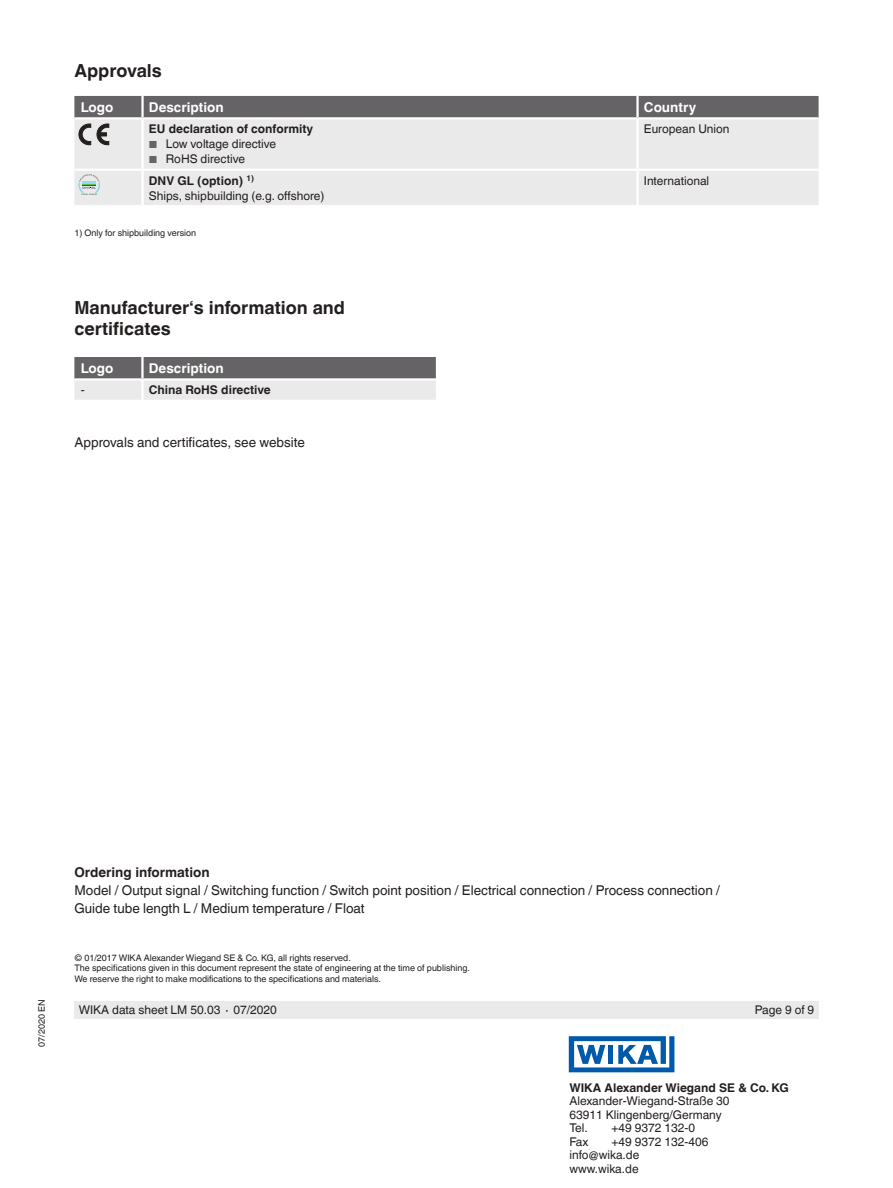
<style>
.page{position:relative;width:893px;height:1188px;background:#fff}
.page>*{position:absolute;margin:0;border:0;box-sizing:border-box;transform-origin:0 0}
.t1{font:700 18px/21px "Helvetica World";color:#241f1f}
.t2{font:13.5px/18px "Helvetica World";color:#241f1f}
.t3{font:700 13.5px "Helvetica World";color:#fff}
.t4{font:700 13.5px "Helvetica World";color:#241f1f}
.t5{font:12px/13.5px "Helvetica World";color:#241f1f}
.t6{font:700 12px "Helvetica World";color:#241f1f}
.t7{font:9px/10.5px "Helvetica World";color:#241f1f}
.s1{font-size:10.2px;color:#656365}
.s2{font-weight:700}
</style>
<div class="page">
<div style="left:74px;top:1001px;width:745px;height:17px;background:#ebeaea"></div>
<div style="left:74px;top:96px;width:745px;height:21px;background:#656365"></div>
<div style="left:74px;top:120px;width:745px;height:85px;background:#ebeaea"></div>
<hr style="left:143px;top:169px;width:494px;height:2px;background:#fff">
<hr style="left:74px;top:169px;width:69px;height:2px;background:#fff">
<hr style="left:637px;top:169px;width:182px;height:2px;background:#fff">
<hr style="left:636px;top:120px;width:3px;height:49px;background:#fff">
<hr style="left:141px;top:120px;width:3px;height:49px;background:#fff">
<hr style="left:141px;top:96px;width:3px;height:21px;background:#fff">
<hr style="left:636px;top:96px;width:3px;height:21px;background:#fff">
<hr style="left:636px;top:171px;width:3px;height:34px;background:#fff">
<hr style="left:141px;top:171px;width:3px;height:34px;background:#fff">
<svg style="left:74px;top:357px;width:362px;height:43px;background:#a4a3a4"></svg>
<hr style="left:142px;top:378px;width:294px;height:3px;background:#fff">
<hr style="left:74px;top:378px;width:68px;height:3px;background:#fff">
<hr style="left:141px;top:381px;width:3px;height:19px;background:#fff">
<hr style="left:141px;top:357px;width:3px;height:21px;background:#fff">
<svg style="left:79px;top:124px;width:12px;height:21px"></svg>
<svg style="left:97px;top:124px;width:12px;height:21px"></svg>
<svg style="left:79px;top:174px;width:21px;height:22px"></svg>
<svg style="left:569px;top:1036px;width:105px;height:36px"></svg>
<h1 class="t1" style="left:74px;top:60px;width:89px">Approvals</h1>
<p class="t3" style="left:81px;top:99px;width:34px">Logo</p>
<p class="t3" style="left:149px;top:99px;width:76px">Description</p>
<p class="t3" style="left:644px;top:99px;width:54px">Country</p>
<p class="t6" style="left:149px;top:122px;width:166px">EU declaration of conformity</p>
<p class="t5" style="left:149px;top:137px;width:129px"><span class="s1">■</span> Low voltage directive</p>
<p class="t5" style="left:149px;top:152px;width:98px"><span class="s1">■</span> RoHS directive</p>
<p class="t5" style="left:644px;top:122px;width:87px">European Union</p>
<p class="t5" style="left:149px;top:173px;width:177px;line-height:15px"><span class="s2">DNV GL (option)</span> <sup>1)<br></sup>Ships, shipbuilding (e.g. offshore)</p>
<p class="t5" style="left:644px;top:174px;width:67px">International</p>
<p class="t7" style="left:74px;top:227px;width:123px">1) Only for shipbuilding version</p>
<h1 class="t1" style="left:74px;top:297px;width:272px">Manufacturer‘s information and certificates</h1>
<p class="t3" style="left:81px;top:361px;width:34px">Logo</p>
<p class="t3" style="left:149px;top:361px;width:76px">Description</p>
<p class="t5" style="left:81px;top:384px;width:5px">-</p>
<p class="t6" style="left:149px;top:383px;width:124px">China RoHS directive</p>
<p class="t2" style="left:74px;top:433px;width:232px">Approvals and certificates, see website</p>
<p class="t4" style="left:74px;top:865px;width:137px">Ordering information</p>
<p class="t2" style="left:74px;top:881px;width:647px">Model / Output signal / Switching function / Switch point position / Electrical connection / Process connection /<br>Guide tube length L / Medium temperature / Float</p>
<p class="t7" style="left:74px;top:952px;width:397px">© 01/2017 WIKA Alexander Wiegand SE &amp; Co. KG, all rights reserved.<br>The specifications given in this document represent the state of engineering at the time of publishing.<br>We reserve the right to make modifications to the specifications and materials.</p>
<p class="t7" style="left:36px;top:1047px;width:49px;rotate:-90deg">07/2020 EN</p>
<p class="t5" style="left:79px;top:1003px;width:200px">WIKA data sheet LM 50.03 ∙ 07/2020</p>
<p class="t5" style="left:755px;top:1003px;width:61px">Page 9 of 9</p>
<p class="t6" style="left:569px;top:1080px;width:221px">WIKA Alexander Wiegand SE &amp; Co. KG</p>
<p class="t5" style="left:569px;top:1094px;width:162px">Alexander-Wiegand-Straße 30<br>63911 Klingenberg/Germany<br>Tel.</p>
<p class="t5" style="left:611px;top:1121px;width:85px">+49 9372 132-0</p>
<p class="t5" style="left:569px;top:1135px;width:21px">Fax</p>
<p class="t5" style="left:569px;top:1135px;width:140px;text-indent:42px">+49 9372 132-406 info@wika.de www.wika.de</p>
</div>
